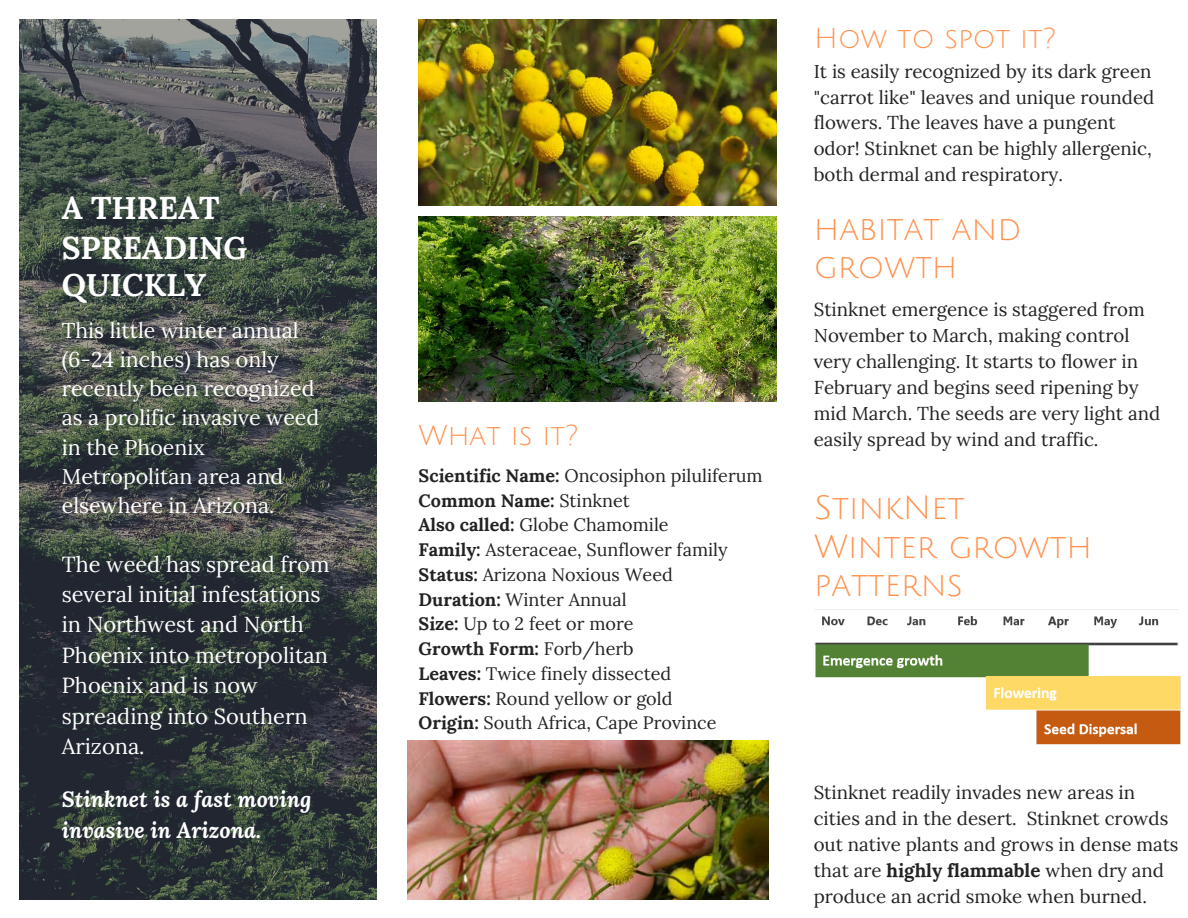
<style>
.page{position:relative;width:1188px;height:918px;background:#fff}
.page>*{position:absolute;margin:0;border:0;box-sizing:border-box;transform-origin:0 0}
.t1{font:32.7px/38.2px "Julius Sans One";color:#ff914d}
.t2{font:700 31.5px/40.5px "Lora";color:#fff}
.t3{font:28.05px "Julius Sans One";color:#ff914d}
.t4{font:21.75px/30.3px "Lora";color:#fff}
.t5{font:italic 700 21.75px/31.5px "Lora";color:#fff}
.t6{font:21.3px/29.2px "Lora";color:#fff}
.t7{font:18.75px/25.8px "Lora";color:#222}
.t8{font:18px/24.8px "Lora";color:#222}
.s1{font-weight:700}
</style>
<div class="page">
<img style="left:19px;top:19px;width:357px;height:880px">
<img style="left:419px;top:19px;width:357px;height:186px">
<img style="left:419px;top:216px;width:357px;height:186px">
<img style="left:814px;top:616px;width:367px;height:129px">
<img style="left:408px;top:741px;width:361px;height:158px">
<h2 class="t2" style="left:62px;top:187px;width:187px">A THREAT<br>SPREADING</h2>
<h2 class="t2" style="left:62px;top:264px;width:146px">QUICKLY</h2>
<p class="t6" style="left:62px;top:315px;width:259px">This little winter annual (6-24 inches) has only recently been recognized as a prolific invasive weed in the Phoenix<br>Metropolitan area and elsewhere in Arizona.</p>
<p class="t4" style="left:62px;top:549px;width:269px">The weed has spread from several initial infestations in Northwest and North<br>Phoenix into metropolitan<br>Phoenix and is now spreading into Southern<br>Arizona.</p>
<p class="t5" style="left:62px;top:783px;width:251px">Stinknet is a fast moving invasive in Arizona.</p>
<h3 class="t3" style="left:419px;top:421px;width:161px">What is it?</h3>
<p class="t8" style="left:419px;top:463px;width:346px"><span class="s1">Scientific Name:</span> Oncosiphon piluliferum<br><span class="s1">Common Name:</span> Stinknet<br><span class="s1">Also called:</span> Globe Chamomile<br><span class="s1">Family:</span> Asteraceae, Sunflower family<br><span class="s1">Status:</span> Arizona Noxious Weed<br><span class="s1">Duration:</span> Winter Annual<br><span class="s1">Size:</span> Up to 2 feet or more<br><span class="s1">Growth Form:</span> Forb/herb<br><span class="s1">Leaves:</span> Twice finely dissected<br><span class="s1">Flowers:</span> Round yellow or gold<br><span class="s1">Origin:</span> South Africa, Cape Province</p>
<h3 class="t3" style="left:814px;top:24px;width:243px">How to spot it?</h3>
<p class="t7" style="left:814px;top:58px;width:342px">It is easily recognized by its dark green "carrot like" leaves and unique rounded flowers. The leaves have a pungent odor! Stinknet can be highly allergenic, both dermal and respiratory.</p>
<h1 class="t1" style="left:814px;top:211px;width:209px">habitat and growth</h1>
<p class="t7" style="left:814px;top:296px;width:348px">Stinknet emergence is staggered from November to March, making control very challenging. It starts to flower in February and begins seed ripening by mid March. The seeds are very light and easily spread by wind and traffic.</p>
<h1 class="t1" style="left:814px;top:490px;width:279px">StinkNet<br>Winter growth patterns</h1>
<p class="t7" style="left:814px;top:780px;width:366px">Stinknet readily invades new areas in cities and in the desert. Stinknet crowds out native plants and grows in dense mats that are <span class="s1">highly flammable</span> when dry and produce an acrid smoke when burned.</p>
</div>
